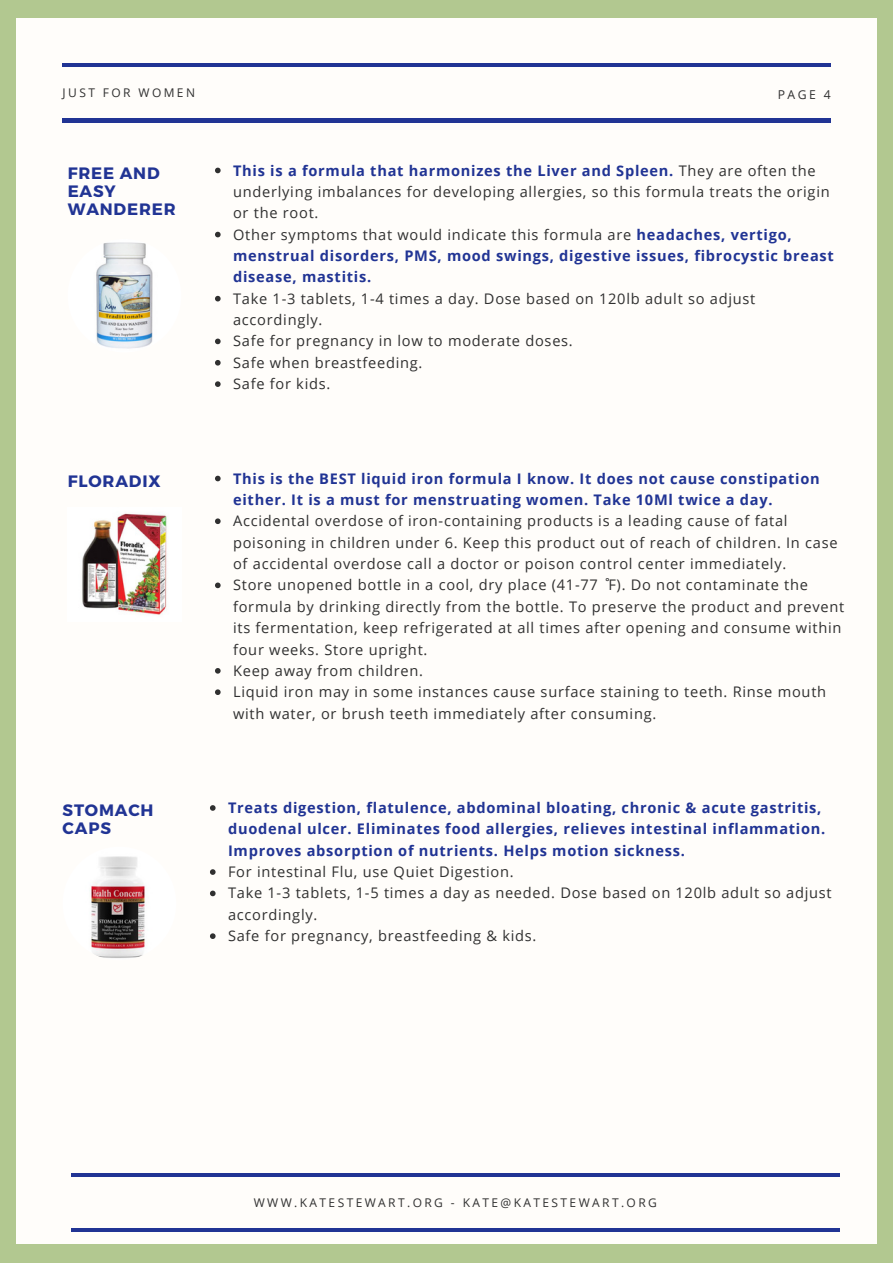
<style>
.page{position:relative;width:893px;height:1264px;background:#fff}
.page>*{position:absolute;margin:0;border:0;box-sizing:border-box;transform-origin:0 0}
.t1{font:700 16.5px/18px "Montserrat";letter-spacing:.05em;color:#213494}
.t2{font:14.55px/21.3px "Open Sans";letter-spacing:.05em;color:#303030}
.t3{font:700 14.55px/21.3px "Open Sans";letter-spacing:.05em;color:#213494}
.t4{font:12.15px "Open Sans";color:#303030}
.t5{font:12px "Open Sans";letter-spacing:.2em;color:#303030}
.s1{font-weight:400;color:#303030}
.s2{font-family:"Noto Sans"}
</style>
<div class="page">
<div style="left:0;top:0;width:892px;height:1262px;background:#b2c890"></div>
<div style="left:17px;top:18px;width:859px;height:1226px;background:#fffdfa"></div>
<hr style="left:63px;top:119px;width:767px;height:3px;background:#213494">
<hr style="left:63px;top:63px;width:767px;height:4px;background:#213494">
<hr style="left:71px;top:1228px;width:768px;height:3px;background:#213494">
<hr style="left:71px;top:1173px;width:768px;height:3px;background:#213494">
<img style="left:82px;top:513px;width:85px;height:102px">
<svg style="left:215px;top:475px;width:5px;height:6px"></svg>
<svg style="left:215px;top:518px;width:5px;height:6px"></svg>
<svg style="left:215px;top:582px;width:5px;height:6px"></svg>
<svg style="left:215px;top:668px;width:5px;height:5px"></svg>
<svg style="left:215px;top:689px;width:5px;height:6px"></svg>
<img style="left:63px;top:846px;width:113px;height:114px;border-radius:50%">
<svg style="left:210px;top:805px;width:5px;height:5px"></svg>
<svg style="left:210px;top:869px;width:5px;height:5px"></svg>
<svg style="left:210px;top:890px;width:5px;height:6px"></svg>
<svg style="left:210px;top:933px;width:5px;height:6px"></svg>
<img style="left:68px;top:239px;width:113px;height:113px;border-radius:50%">
<svg style="left:215px;top:168px;width:5px;height:5px"></svg>
<svg style="left:215px;top:232px;width:5px;height:5px"></svg>
<svg style="left:215px;top:296px;width:5px;height:5px"></svg>
<svg style="left:215px;top:338px;width:5px;height:6px"></svg>
<svg style="left:215px;top:360px;width:5px;height:5px"></svg>
<svg style="left:215px;top:381px;width:5px;height:6px"></svg>
<p class="t5" style="left:63px;top:84px;width:134px">JUST FOR WOMEN</p>
<p class="t4" style="left:777px;top:86px;width:55px">PAGE 4</p>
<p class="t1" style="left:68px;top:163px;width:109px">FREE AND<br>EASY<br>WANDERER</p>
<p class="t3" style="left:233px;top:159px;width:602px">This is a formula that harmonizes the Liver and Spleen. <span class="s1">They are often the underlying imbalances for developing allergies, so this formula treats the origin or the root.<br>Other symptoms that would indicate this formula are</span> headaches, vertigo, menstrual disorders, PMS, mood swings, digestive issues, fibrocystic breast disease, mastitis.</p>
<p class="t2" style="left:233px;top:287px;width:523px">Take 1-3 tablets, 1-4 times a day. Dose based on 120lb adult so adjust accordingly.<br>Safe for pregnancy in low to moderate doses.<br>Safe when breastfeeding.<br>Safe for kids.</p>
<p class="t1" style="left:68px;top:471px;width:94px">FLORADIX</p>
<p class="t3" style="left:233px;top:467px;width:588px">This is the BEST liquid iron formula I know. It does not cause constipation either. It is a must for menstruating women. Take 10Ml twice a day.</p>
<p class="t2" style="left:233px;top:510px;width:612px">Accidental overdose of iron-containing products is a leading cause of fatal poisoning in children under 6. Keep this product out of reach of children. In case of accidental overdose call a doctor or poison control center immediately.<br>Store unopened bottle in a cool, dry place (41-77 <span class="s2">̊</span>F). Do not contaminate the formula by drinking directly from the bottle. To preserve the product and prevent its fermentation, keep refrigerated at all times after opening and consume within four weeks. Store upright.<br>Keep away from children.<br>Liquid iron may in some instances cause surface staining to teeth. Rinse mouth with water, or brush teeth immediately after consuming.</p>
<p class="t1" style="left:63px;top:800px;width:92px">STOMACH<br>CAPS</p>
<p class="t3" style="left:228px;top:796px;width:599px">Treats digestion, flatulence, abdominal bloating, chronic &amp; acute gastritis, duodenal ulcer. Eliminates food allergies, relieves intestinal inflammation.<br>Improves absorption of nutrients. Helps motion sickness.</p>
<p class="t2" style="left:228px;top:860px;width:605px">For intestinal Flu, use Quiet Digestion.<br>Take 1-3 tablets, 1-5 times a day as needed. Dose based on 120lb adult so adjust accordingly.<br>Safe for pregnancy, breastfeeding &amp; kids.</p>
<p class="t5" style="left:254px;top:1194px;width:404px">WWW.KATESTEWART.ORG - KATE@KATESTEWART.ORG</p>
</div>
